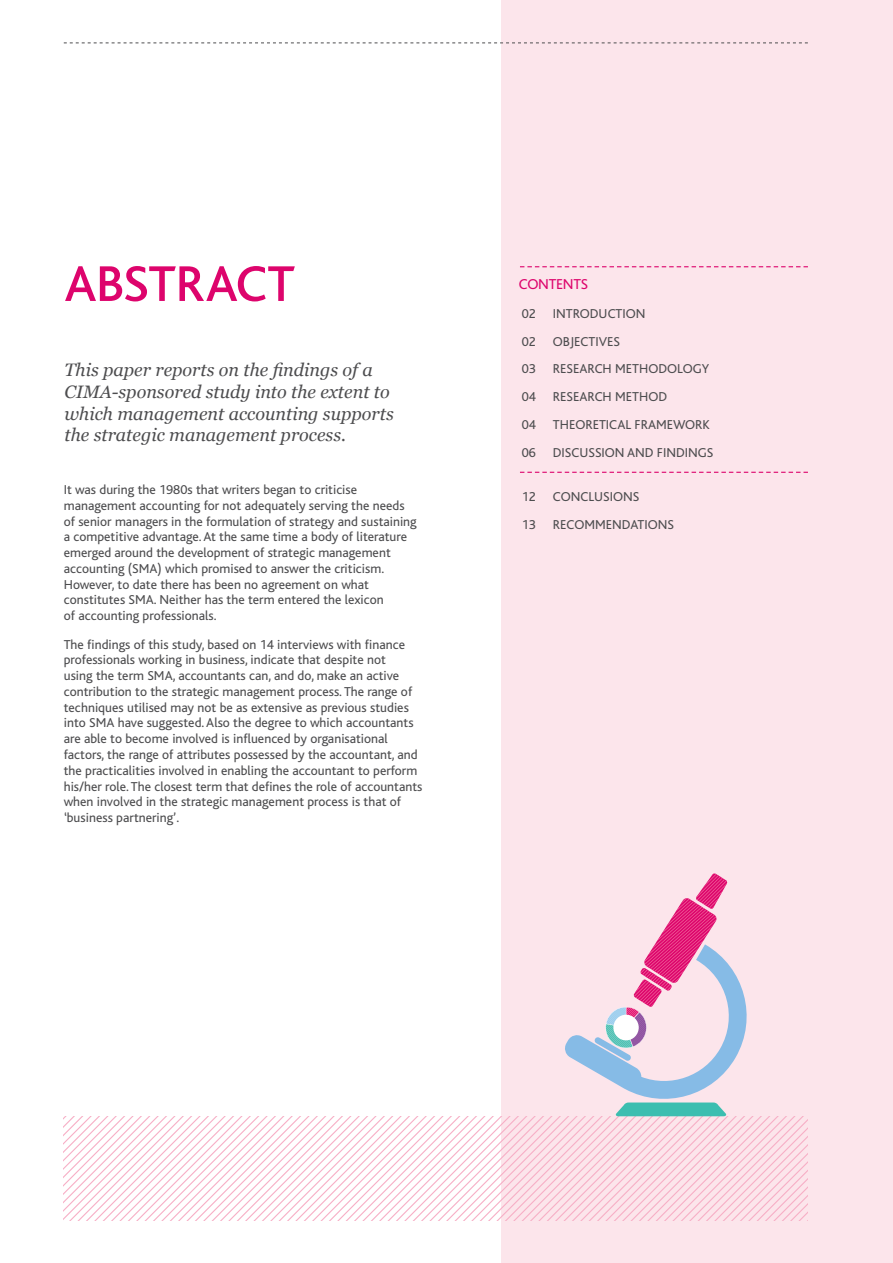
<style>
.page{position:relative;width:893px;height:1263px;background:#fff}
.page>*{position:absolute;margin:0;border:0;box-sizing:border-box;transform-origin:0 0}
.t1{font:500 52.5px "Bliss";letter-spacing:-.01em;color:#dd046c}
.t2{font:italic 18px/21.6px "Georgia";color:#4d4d4f}
.t3{font:15px "Bliss";color:#dd046c}
.t4{font:13.5px/15.8px "Bliss";color:#4d4d4f}
</style>
<div class="page">
<div style="left:502px;top:0;width:391px;height:1263px;background:#fce5eb"></div>
<svg style="left:64px;top:1116px;width:744px;height:104px"></svg>
<svg style="left:520px;top:266px;width:288px;height:1px"></svg>
<svg style="left:520px;top:472px;width:288px;height:1px"></svg>
<svg style="left:565px;top:873px;width:182px;height:243px"></svg>
<div style="left:613px;top:1015px;width:26px;height:25px;background:#fff;border-radius:50%"></div>
<svg style="left:64px;top:43px;width:744px;height:1px"></svg>
<h1 class="t1" style="left:64px;top:256px;width:232px">ABSTRACT</h1>
<h2 class="t2" style="left:64px;top:359px;width:331px">This paper reports on the findings of a CIMA-sponsored study into the extent to which management accounting supports the strategic management process.</h2>
<p class="t4" style="left:64px;top:482px;width:354px">It was during the 1980s that writers began to criticise management accounting for not adequately serving the needs of senior managers in the formulation of strategy and sustaining a competitive advantage. At the same time a body of literature emerged around the development of strategic management accounting (SMA) which promised to answer the criticism.<br>H owever, to date there has been no agreement on what constitutes SMA. N either has the term entered the lexicon<br>of accounting professionals.</p>
<p class="t4" style="left:64px;top:637px;width:360px">The findings of this study, based on 14 interviews with finance professionals working in business, indicate that despite not<br>using the term SMA, accountants can, and do, make an active contribution to the strategic management process. The range of techniques utilised may not be as extensive as previous studies into SMA have suggested. Also the degree to which accountants are able to become involved is influenced by organisational factors, the range of attributes possessed by the accountant, and the practicalities involved in enabling the accountant to perform his/her role. The closest term that defines the role of accountants when involved in the strategic management process is that of ‘business partnering’.</p>
<p class="t3" style="left:519px;top:277px;width:69px">Contents</p>
<p class="t4" style="left:522px;top:300px;width:192px;line-height:27.8px">02 I ntroduction<br>02 Objectives<br>03 Research m ethodology<br>04 Research m ethod<br>04 Theoretical fram ework<br>06 Discussion and findings</p>
<p class="t4" style="left:522px;top:483px;width:153px;line-height:27.8px">12 Conclusions<br>13 Recomm endations</p>
</div>
